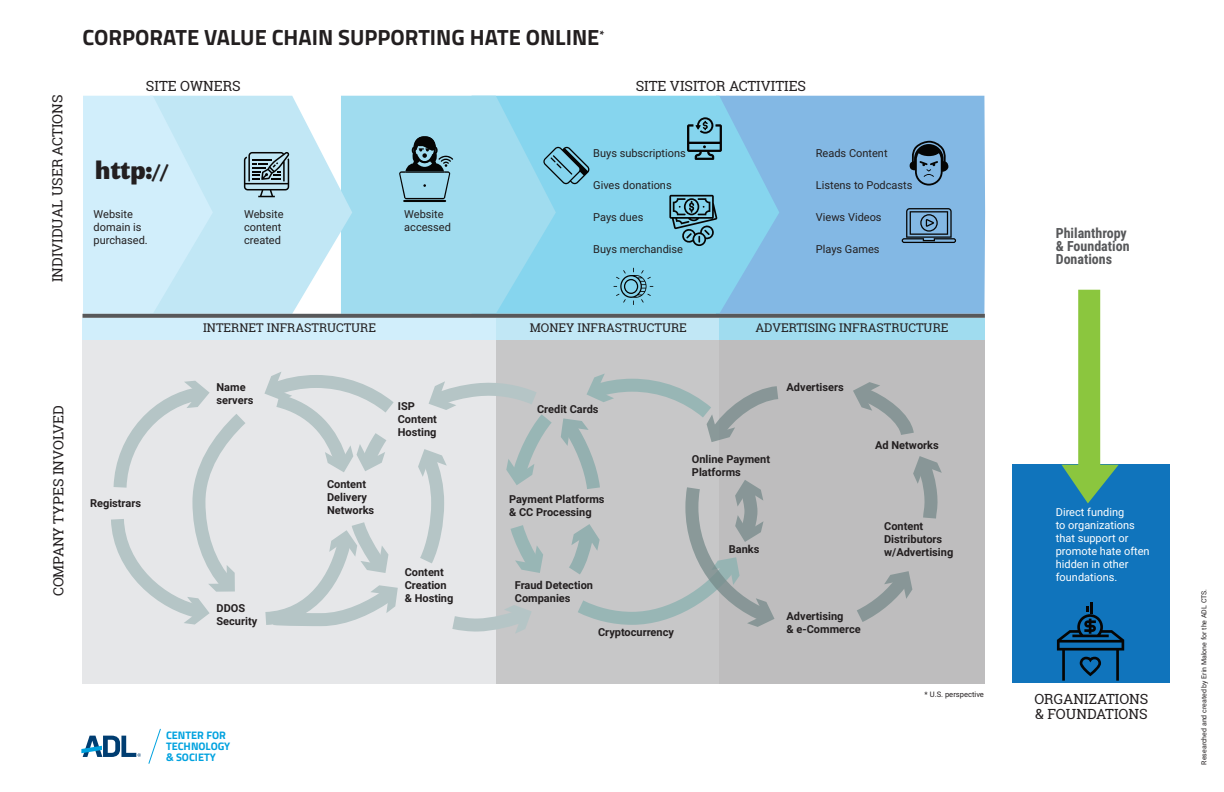
<style>
.page{position:relative;width:1224px;height:792px;background:#fff}
.page>*{position:absolute;margin:0;border:0;box-sizing:border-box;transform-origin:0 0}
.t1{font:23px "Pokerface";color:#231f20}
.t2{font:700 22px "Titillium Web";color:#231f20}
.t3{font:14px/15px "Roboto Slab";color:#231f20}
.t4{font:700 14px/13px "Roboto Condensed";color:#57585a}
.t5{font:12px "Roboto Slab";color:#231f20}
.t6{font:700 11px/13px "Roboto";color:#231f20}
.t7{font:11px/13px "Roboto";color:#231f20}
.t8{font:11px/13px "Roboto";color:#fff}
.t9{font:700 10.9px/11.2px "Titillium Web";color:#00a2df}
.t10{font:7.6px "Roboto";color:#231f20}
.t11{font:7px "Roboto";color:#231f20}
</style>
<div class="page">
<div style="left:495px;top:330px;width:225px;height:354px;background:#c7c7c8"></div>
<div style="left:719px;top:330px;width:266px;height:354px;background:#bebdbe"></div>
<div style="left:82px;top:330px;width:414px;height:354px;background:#e6e7e9"></div>
<div style="left:779px;top:96px;width:206px;height:218px;background:#83b8e4"></div>
<div style="left:1012px;top:465px;width:157px;height:218px;background:#1074bc"></div>
<svg style="left:1062px;top:290px;width:57px;height:213px"></svg>
<div style="left:719px;top:318px;width:266px;height:21px;background:#a0dcef"></div>
<svg style="left:1057px;top:602px;width:67px;height:79px"></svg>
<svg style="left:81px;top:736px;width:60px;height:21px"></svg>
<svg style="left:149px;top:729px;width:12px;height:35px"></svg>
<svg style="left:778px;top:314px;width:207px;height:4px"></svg>
<svg style="left:857px;top:571px;width:55px;height:51px"></svg>
<svg style="left:913px;top:456px;width:29px;height:63px"></svg>
<svg style="left:799px;top:133px;width:157px;height:302px"></svg>
<svg style="left:83px;top:96px;width:695px;height:537px"></svg>
<p class="t3" style="left:50px;top:282px;width:189px;rotate:-90deg">INDIVIDUAL USER ACTIONS</p>
<h2 class="t2" style="left:83px;top:21px;width:523px">CORPORATE VALUE CHAIN SUPPORTING HATE ONLINE<sup>*</sup></h2>
<p class="t3" style="left:146px;top:79px;width:96px">SITE OWNERS</p>
<p class="t3" style="left:636px;top:79px;width:172px">SITE VISITOR ACTIVITIES</p>
<h1 class="t1" style="left:95px;top:159px;width:75px">http://</h1>
<p class="t7" style="left:94px;top:207px;width:56px">Website domain is purchased.</p>
<p class="t7" style="left:244px;top:207px;width:41px">Website content created</p>
<p class="t7" style="left:404px;top:207px;width:48px">Website accessed</p>
<p class="t7" style="left:593px;top:146px;width:94px">Buys subscriptions</p>
<p class="t7" style="left:593px;top:178px;width:80px">Gives donations</p>
<p class="t7" style="left:593px;top:210px;width:52px">Pays dues</p>
<p class="t7" style="left:593px;top:242px;width:91px">Buys merchandise</p>
<p class="t7" style="left:816px;top:146px;width:73px">Reads Content</p>
<p class="t7" style="left:816px;top:178px;width:98px">Listens to Podcasts</p>
<p class="t7" style="left:816px;top:210px;width:67px">Views Videos</p>
<p class="t7" style="left:816px;top:242px;width:65px">Plays Games</p>
<p class="t5" style="left:203px;top:319px;width:175px">INTERNET INFRASTRUCTURE</p>
<p class="t5" style="left:530px;top:319px;width:158px">MONEY INFRASTRUCTURE</p>
<p class="t5" style="left:755px;top:319px;width:194px">ADVERTISING INFRASTRUCTURE</p>
<p class="t3" style="left:51px;top:596px;width:193px;rotate:-90deg">COMPANY TYPES INVOLVED</p>
<p class="t6" style="left:90px;top:496px;width:52px">Registrars</p>
<p class="t6" style="left:217px;top:380px;width:38px">Name servers</p>
<p class="t6" style="left:217px;top:601px;width:42px">DDOS<br>Security</p>
<p class="t6" style="left:327px;top:477px;width:49px">Content<br>Delivery<br>Networks</p>
<p class="t6" style="left:398px;top:400px;width:41px">ISP<br>Content<br>Hosting</p>
<p class="t6" style="left:405px;top:565px;width:50px">Content<br>Creation &amp; Hosting</p>
<p class="t6" style="left:537px;top:402px;width:63px">Credit Cards</p>
<p class="t6" style="left:509px;top:492px;width:97px">Payment Platforms &amp; CC Processing</p>
<p class="t6" style="left:515px;top:578px;width:80px">Fraud Detection<br>Companies</p>
<p class="t6" style="left:598px;top:625px;width:77px">Cryptocurrency</p>
<p class="t6" style="left:787px;top:380px;width:59px">Advertisers</p>
<p class="t6" style="left:692px;top:452px;width:80px">Online Payment<br>Platforms</p>
<p class="t6" style="left:729px;top:542px;width:32px">Banks</p>
<p class="t6" style="left:875px;top:438px;width:65px">Ad Networks</p>
<p class="t6" style="left:884px;top:519px;width:71px">Content<br>Distributors w/Advertising</p>
<p class="t6" style="left:787px;top:610px;width:76px">Advertising<br>&amp; e-Commerce</p>
<p class="t9" style="left:166px;top:729px;width:66px">CENTER FOR<br>TECHNOLOGY &amp; SOCIETY</p>
<p class="t10" style="left:925px;top:689px;width:61px">* U.S. perspective</p>
<p class="t4" style="left:1056px;top:226px;width:75px">Philanthropy &amp; Foundation<br>Donations</p>
<p class="t8" style="left:1056px;top:505px;width:95px">Direct funding<br>to organizations that support or promote hate often hidden in other foundations.</p>
<p class="t3" style="left:1034px;top:691px;width:116px">ORGANIZATIONS &amp; FOUNDATIONS</p>
<p class="t11" style="left:1199px;top:765px;width:177px;rotate:-90deg">Researched and created by Erin Malone for the ADL CTS.</p>
</div>
